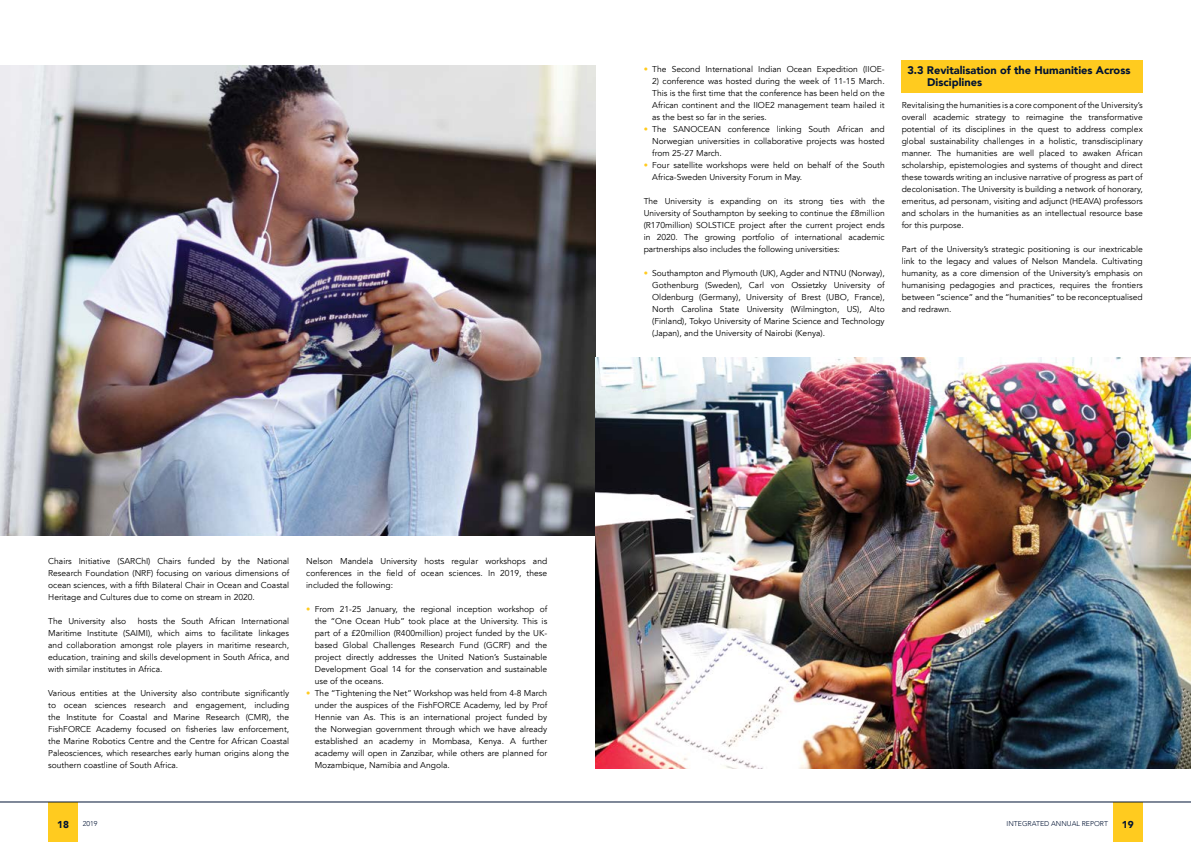
<style>
.page{position:relative;width:1191px;height:842px;background:#fff}
.page>*{position:absolute;margin:0;border:0;box-sizing:border-box;transform-origin:0 0}
.t1{font:900 11px/12.7px "Avenir LT";color:#001333}
.t2{font:900 10px "Avenir LT";color:#001333}
.t3{font:8.5px/12px "Avenir LT";color:#000;text-align:justify}
.t4{font:300 7px "Avenir LT";color:#001333}
.s1{color:#ffcb1f}
</style>
<div class="page">
<div style="left:1113px;top:802px;width:29px;height:40px;background:#ffcb1f"></div>
<div style="left:48px;top:802px;width:30px;height:40px;background:#ffcb1f"></div>
<hr style="left:0;top:802px;width:1191px;height:1px;background:#001333">
<img style="left:0;top:65px;width:595px;height:471px">
<div style="left:901px;top:60px;width:241px;height:20px;background:#ffcb1f"></div>
<div style="left:901px;top:72px;width:241px;height:21px;background:#ffcb1f"></div>
<img style="left:595px;top:357px;width:596px;height:411px">
<p class="t3" style="left:48px;top:555px;width:242px">Chairs Initiative (SARChI) Chairs funded by the National Research Foundation (NRF) focusing on various dimensions of ocean sciences, with a fifth Bilateral Chair in Ocean and Coastal Heritage and Cultures due to come on stream in 2020.</p>
<p class="t3" style="left:48px;top:615px;width:79px">The University also</p>
<p class="t3" style="left:48px;top:615px;width:242px;text-indent:89px">hosts the South African International Maritime Institute (SAIMI), which aims to facilitate linkages and collaboration amongst role players in maritime research, education, training and skills development in South Africa, and with similar institutes in Africa.</p>
<p class="t3" style="left:48px;top:687px;width:242px">Various entities at the University also contribute significantly to ocean sciences research and engagement, including the Institute for Coastal and Marine Research (CMR), the FishFORCE Academy focused on fisheries law enforcement, the Marine Robotics Centre and the Centre for African Coastal Paleosciences, which researches early human origins along the southern coastline of South Africa.</p>
<p class="t3" style="left:306px;top:555px;width:242px">Nelson Mandela University hosts regular workshops and conferences in the field of ocean sciences. In 2019, these included the following:</p>
<p class="t3" style="left:315px;top:603px;width:234px;text-indent:-8px"><span class="s1">•</span> From 21-25 January, the regional inception workshop of the “One Ocean Hub” took place at the University. This is part of a £20million (R400million) project funded by the UK&shy;based Global Challenges Research Fund (GCRF) and the project directly addresses the United Nation’s Sustainable Development Goal 14 for the conservation and sustainable use of the oceans.</p>
<p class="t3" style="left:315px;top:687px;width:234px;text-indent:-8px"><span class="s1">•</span> The “Tightening the Net” Workshop was held from 4-8 March under the auspices of the FishFORCE Academy, led by Prof Hennie van As. This is an international project funded by the Norwegian government through which we have already established an academy in Mombasa, Kenya. A further academy will open in Zanzibar, while others are planned for Mozambique, Namibia and Angola.</p>
<p class="t3" style="left:643px;top:63px;width:242px"><span class="s1">•</span> The Second International Indian Ocean Expedition (IIOE-</p>
<p class="t3" style="left:652px;top:75px;width:234px">2) conference was hosted during the week of 11-15 March.<br>This is the first time that the conference has been held on the African continent and the IIOE2 management team hailed it as the best so far in the series.</p>
<p class="t3" style="left:652px;top:123px;width:234px;text-indent:-8px"><span class="s1">•</span> The SANOCEAN conference linking South African and Norwegian universities in collaborative projects was hosted from 25-27 March.</p>
<p class="t3" style="left:652px;top:159px;width:234px;text-indent:-8px"><span class="s1">•</span> Four satellite workshops were held on behalf of the South<br>Africa-Sweden University Forum in May.</p>
<p class="t3" style="left:643px;top:195px;width:242px">The University is expanding on its strong ties with the University of Southampton by seeking to continue the £8million (R170million) SOLSTICE project after the current project ends in 2020. The growing portfolio of international academic partnerships also includes the following universities:</p>
<p class="t3" style="left:652px;top:267px;width:234px;text-indent:-8px"><span class="s1">•</span> Southampton and Plymouth (UK), Agder and NTNU (Norway), Gothenburg (Sweden), Carl von Ossietzky University of Oldenburg (Germany), University of Brest (UBO, France), North Carolina State University (Wilmington, US), Alto (Finland), Tokyo University of Marine Science and Technology (Japan), and the University of Nairobi (Kenya).</p>
<p class="t1" style="left:927px;top:63px;width:205px;text-indent:-20px">3.3 Revitalisation of the Humanities Across<br>Disciplines</p>
<p class="t3" style="left:901px;top:99px;width:242px">Revitalising the humanities is a core component of the University’s overall academic strategy to reimagine the transformative potential of its disciplines in the quest to address complex global sustainability challenges in a holistic, transdisciplinary manner. The humanities are well placed to awaken African scholarship, epistemologies and systems of thought and direct these towards writing an inclusive narrative of progress as part of decolonisation. The University is building a network of honorary, emeritus, ad personam, visiting and adjunct (HEAVA) professors and scholars in the humanities as an intellectual resource base for this purpose.</p>
<p class="t3" style="left:901px;top:243px;width:242px">Part of the University’s strategic positioning is our inextricable link to the legacy and values of Nelson Mandela. Cultivating humanity, as a core dimension of the University’s emphasis on humanising pedagogies and practices, requires the frontiers between “science” and the “humanities” to be reconceptualised and redrawn.</p>
<p class="t2" style="left:57px;top:819px;width:13px">18</p>
<p class="t4" style="left:83px;top:820px;width:16px">2019</p>
<p class="t4" style="left:1006px;top:820px;width:103px">INTEGRATED ANNUAL REPORT</p>
<p class="t2" style="left:1122px;top:819px;width:13px">19</p>
</div>
